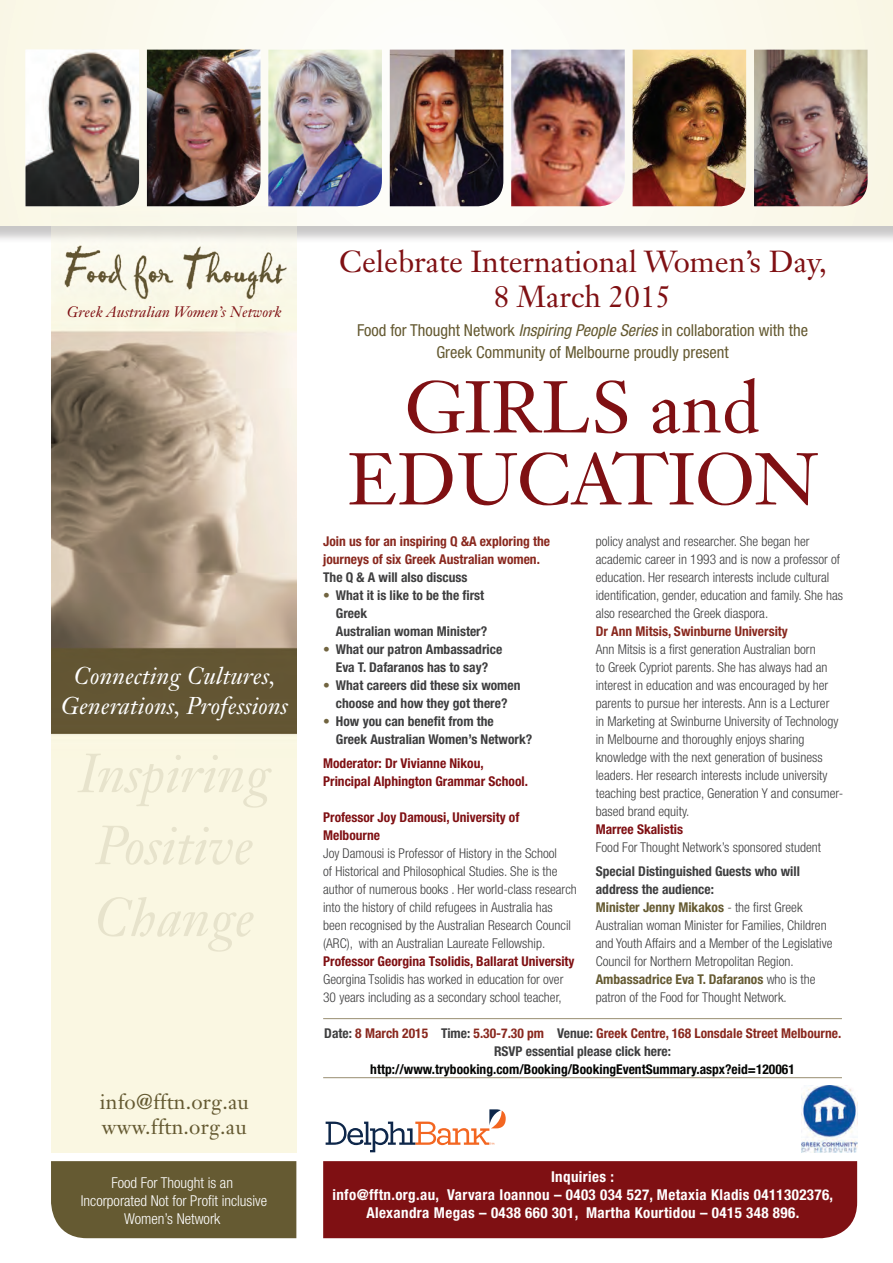
<style>
.page{position:relative;width:893px;height:1263px;background:#fff}
.page>*{position:absolute;margin:0;border:0;box-sizing:border-box;transform-origin:0 0}
.t1{font:72px/72px "Janson Text LT Std";color:#7f1013;text-align:center}
.t2{font:italic 54px/72px "Janson Text LT Std";color:#e7e3cc}
.t3{font:30px/34.5px "Janson Text LT Std";color:#7f1013;text-align:center}
.t4{font:italic 24px/30px "Janson Text LT Std";letter-spacing:.01em;color:#fff;text-align:center}
.t5{font:21px/25.2px "Janson Text LT Std";letter-spacing:.01em;color:#655a32}
.t6{font:condensed 16.5px/22.5px "Helvetica Neue LT Std";color:#655a32;text-align:center}
.t7{font:700 condensed 15px/18px "Helvetica Neue LT Std";letter-spacing:.025em;color:#fff;text-align:center}
.t8{font:300 condensed 15px/18px "Helvetica Neue LT Std";color:#fff;text-align:center}
.t9{font:italic 15px "Janson Text LT Std";letter-spacing:.01em;color:#7f1013}
.t10{font:300 condensed 13.5px/18px "Helvetica Neue LT Std";color:#3e3e3f}
.t11{font:700 condensed 13.5px/18px "Helvetica Neue LT Std";color:#3e3e3f}
.t12{font:700 condensed 13.5px/18px "Helvetica Neue LT Std";color:#89281e}
.t13{font:700 condensed 13.5px/18px "Helvetica Neue LT Std";color:#7f1013}
.t14{font:700 condensed 13.5px "Helvetica Neue LT Std";color:#040503}
.s1{font-style:italic}
.s2{color:#716440}
.s3{font-weight:700}
.s4{font-weight:700;color:#655a32}
.s5{color:#3e3e3f}
</style>
<div class="page">
<div style="left:0;top:0;width:893px;height:244px;background:#231f20;opacity:.25"></div>
<div style="left:0;top:0;width:893px;height:225px;background:#fbfaf0"></div>
<img style="left:51px;top:206px;width:245px;height:946px">
<div style="left:51px;top:1161px;width:245px;height:77px;background:#655a32"></div>
<div style="left:323px;top:1161px;width:534px;height:77px;background:#7f1013"></div>
<img style="left:147px;top:50px;width:113px;height:156px">
<img style="left:26px;top:50px;width:113px;height:156px">
<img style="left:268px;top:50px;width:114px;height:156px">
<img style="left:390px;top:50px;width:113px;height:156px">
<img style="left:511px;top:50px;width:114px;height:156px">
<img style="left:633px;top:50px;width:113px;height:156px">
<img style="left:754px;top:50px;width:114px;height:156px">
<svg style="left:326px;top:1109px;width:180px;height:43px"></svg>
<img style="left:802px;top:1085px;width:55px;height:67px">
<hr style="left:323px;top:1077px;width:519px;height:1px;background:#a49a81">
<hr style="left:323px;top:1018px;width:519px;height:1px;background:#a49a81">
<p class="t9" style="left:67px;top:302px;width:216px">Greek Australian Women’s Network</p>
<h3 class="t4" style="left:61px;top:661px;width:229px">Connecting Cultures,<br>Generations, Professions</h3>
<h2 class="t2" style="left:78px;top:738px;width:194px">Inspiring<br>Positive<br>Change</h2>
<h3 class="t5" style="left:100px;top:1089px;width:151px">info@fftn.org.au www.fftn.org.au</h3>
<p class="t8" style="left:81px;top:1174px;width:188px">Food For Thought is an<br>Incorporated Not for Profit inclusive<br>Women’s Network</p>
<h3 class="t3" style="left:339px;top:244px;width:489px">Celebrate International Women’s Day,<br>8 March 2015</h3>
<p class="t6" style="left:357px;top:319px;width:452px">Food for Thought Network <span class="s1">Inspiring People Series</span> in collaboration with the<br>Greek Community of Melbourne proudly present</p>
<h1 class="t1" style="left:348px;top:371px;width:472px">GIRLS and<br>EDUCATION</h1>
<p class="t12" style="left:323px;top:532px;width:228px">Join us for an inspiring Q &amp;A exploring the journeys of six Greek Australian women.</p>
<p class="t11" style="left:323px;top:568px;width:146px">The Q &amp; A will also discuss</p>
<p class="t11" style="left:336px;top:586px;width:153px;text-indent:-13px"><span class="s2">•</span> What it is like to be the first<br>Greek<br>Australian woman Minister?</p>
<p class="t11" style="left:323px;top:640px;width:181px;text-align:center"><span class="s2">•</span> What our patron Ambassadrice<br>Eva T. Dafaranos has to say?</p>
<p class="t11" style="left:323px;top:676px;width:199px;text-align:center"><span class="s2">•</span> What careers did these six women choose and how they got there?</p>
<p class="t11" style="left:336px;top:712px;width:198px;text-indent:-13px"><span class="s2">•</span> How you can benefit from the<br>Greek Australian Women’s Network?</p>
<p class="t13" style="left:323px;top:754px;width:206px">Moderator: Dr Vivianne Nikou,<br>Principal Alphington Grammar School.</p>
<p class="t13" style="left:323px;top:808px;width:198px">Professor Joy Damousi, University of<br>Melbourne</p>
<p class="t10" style="left:323px;top:844px;width:255px">Joy Damousi is Professor of History in the School<br>of Historical and Philosophical Studies. She is the author of numerous books . Her world-class research into the history of child refugees in Australia has been recognised by the Australian Research Council (ARC), with an Australian Laureate Fellowship.</p>
<p class="t13" style="left:323px;top:952px;width:253px">Professor Georgina Tsolidis, Ballarat University</p>
<p class="t10" style="left:323px;top:970px;width:242px">Georgina Tsolidis has worked in education for over<br>30 years including as a secondary school teacher,</p>
<p class="t10" style="left:596px;top:532px;width:249px">policy analyst and researcher. She began her academic career in 1993 and is now a professor of education. Her research interests include cultural identification, gender, education and family. She has also researched the Greek diaspora.</p>
<p class="t12" style="left:596px;top:622px;width:194px">Dr Ann Mitsis, Swinburne University</p>
<p class="t10" style="left:596px;top:640px;width:249px">Ann Mitsis is a first generation Australian born<br>to Greek Cypriot parents. She has always had an interest in education and was encouraged by her parents to pursue her interests. Ann is a Lecturer<br>in Marketing at Swinburne University of Technology in Melbourne and thoroughly enjoys sharing knowledge with the next generation of business leaders. Her research interests include university teaching best practice, Generation Y and consumer&shy;based brand equity.</p>
<p class="t13" style="left:596px;top:820px;width:89px">Marree Skalistis</p>
<p class="t10" style="left:596px;top:838px;width:227px">Food For Thought Network’s sponsored student</p>
<p class="t10" style="left:596px;top:862px;width:238px"><span class="s3">Special Distinguished Guests who will address the audience:<br></span><span class="s4">Minister Jenny Mikakos</span> - the first Greek Australian woman Minister for Families, Children and Youth Affairs and a Member of the Legislative Council for Northern Metropolitan Region.<br><span class="s4">Ambassadrice Eva T. Dafaranos</span> who is the patron of the Food for Thought Network.</p>
<p class="t12" style="left:324px;top:1024px;width:518px;text-align:center"><span class="s5">Date:</span> 8 March 2015 <span class="s5">Time:</span> 5.30-7.30 pm <span class="s5">Venue:</span> Greek Centre, 168 Lonsdale Street Melbourne.<br><span class="s5">RSVP essential please click here:</span></p>
<p class="t14" style="left:370px;top:1061px;width:426px">http://www.trybooking.com/Booking/BookingEventSummary.aspx?eid=120061</p>
<p class="t7" style="left:332px;top:1167px;width:502px">Inquiries :<br>info@fftn.org.au, Varvara Ioannou – 0403 034 527, Metaxia Kladis 0411302376,<br>Alexandra Megas – 0438 660 301, Martha Kourtidou – 0415 348 896.</p>
</div>
